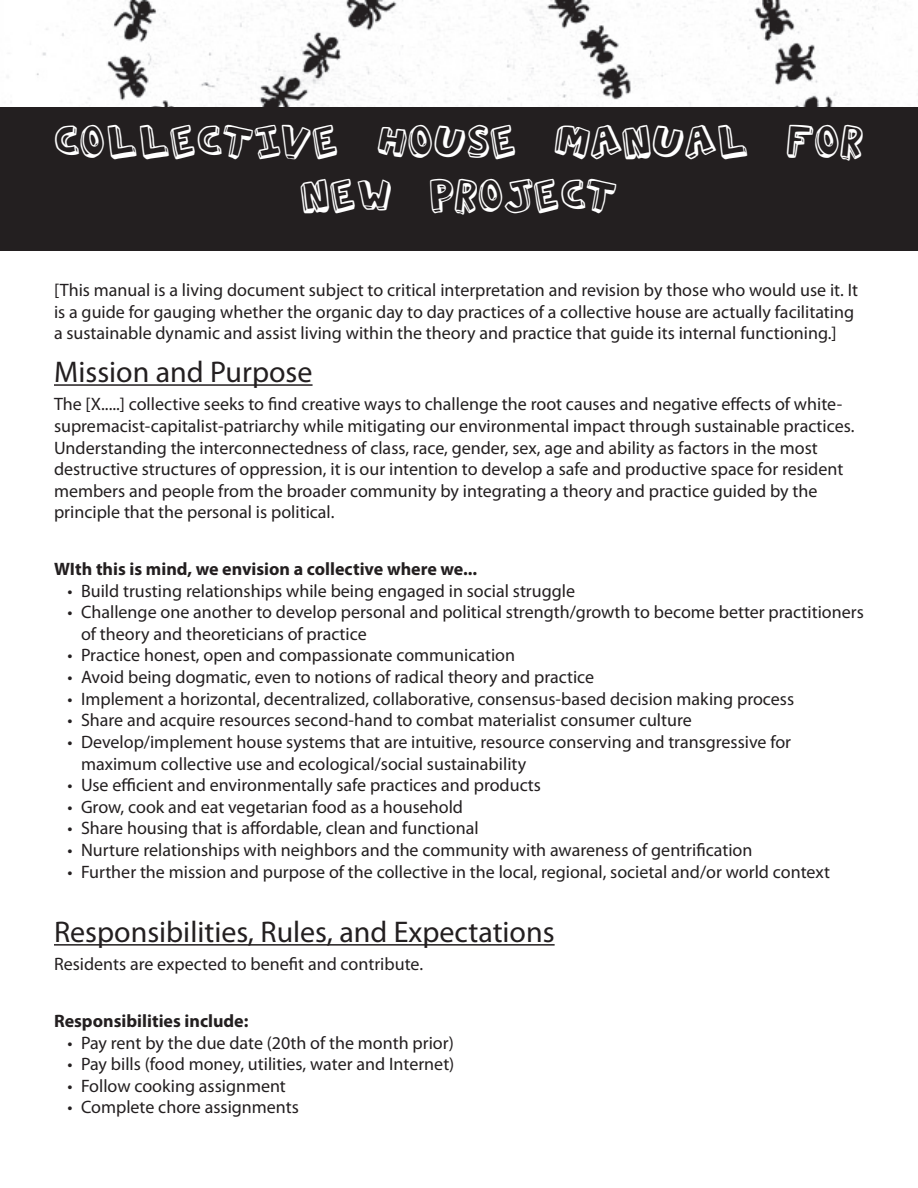
<style>
.page{position:relative;width:918px;height:1188px;background:#fff}
.page>*{position:absolute;margin:0;border:0;box-sizing:border-box;transform-origin:0 0}
.t1{font:45px/54px "Action Jackson";color:#fff;text-align:center}
.t2{font:30px "Myriad Pro";color:#231f20}
.t3{font:18px/21.6px "Myriad Pro";color:#231f20}
.t4{font:700 18px "Myriad Pro";color:#231f20}
</style>
<div class="page">
<div style="left:0;top:107px;width:918px;height:143px;background:#231f20"></div>
<img style="left:11px;top:0;width:895px;height:107px">
<hr style="left:54px;top:384px;width:259px;height:2px;background:#231f20">
<hr style="left:54px;top:944px;width:501px;height:2px;background:#231f20">
<h1 class="t1" style="left:54px;top:118px;width:812px">COLLECTIVE HOUSE MANUAL FOR<br>NEW PROJECT</h1>
<p class="t3" style="left:54px;top:279px;width:806px">[This manual is a living document subject to critical interpretation and revision by those who would use it. It is a guide for gauging whether the organic day to day practices of a collective house are actually facilitating a sustainable dynamic and assist living within the theory and practice that guide its internal functioning.]</p>
<h2 class="t2" style="left:54px;top:353px;width:260px">Mission and Purpose</h2>
<p class="t3" style="left:54px;top:393px;width:802px">The [X.....] collective seeks to find creative ways to challenge the root causes and negative effects of white&shy;supremacist-capitalist-patriarchy while mitigating our environmental impact through sustainable practices.<br>Understanding the interconnectedness of class, race, gender, sex, age and ability as factors in the most destructive structures of oppression, it is our intention to develop a safe and productive space for resident members and people from the broader community by integrating a theory and practice guided by the principle that the personal is political.</p>
<p class="t4" style="left:54px;top:557px;width:425px">WIth this is mind, we envision a collective where we...</p>
<p class="t3" style="left:68px;top:580px;width:509px">• Build trusting relationships while being engaged in social struggle</p>
<p class="t3" style="left:81px;top:601px;width:784px;text-indent:-14px">• Challenge one another to develop personal and political strength/growth to become better practitioners of theory and theoreticians of practice</p>
<p class="t3" style="left:68px;top:644px;width:449px">• Practice honest, open and compassionate communication</p>
<p class="t3" style="left:68px;top:666px;width:528px">• Avoid being dogmatic, even to notions of radical theory and practice</p>
<p class="t3" style="left:68px;top:688px;width:728px">• Implement a horizontal, decentralized, collaborative, consensus-based decision making process</p>
<p class="t3" style="left:68px;top:709px;width:626px">• Share and acquire resources second-hand to combat materialist consumer culture</p>
<p class="t3" style="left:81px;top:731px;width:712px;text-indent:-14px">• Develop/implement house systems that are intuitive, resource conserving and transgressive for maximum collective use and ecological/social sustainability</p>
<p class="t3" style="left:68px;top:774px;width:475px">• Use efficient and environmentally safe practices and products</p>
<p class="t3" style="left:68px;top:796px;width:397px">• Grow, cook and eat vegetarian food as a household</p>
<p class="t3" style="left:68px;top:817px;width:413px">• Share housing that is affordable, clean and functional</p>
<p class="t3" style="left:68px;top:839px;width:687px">• Nurture relationships with neighbors and the community with awareness of gentrification</p>
<p class="t3" style="left:68px;top:860px;width:764px">• Further the mission and purpose of the collective in the local, regional, societal and/or world context</p>
<h2 class="t2" style="left:54px;top:913px;width:502px">Responsibilities, Rules, and Expectations</h2>
<p class="t3" style="left:54px;top:953px;width:371px">Residents are expected to benefit and contribute.</p>
<p class="t4" style="left:54px;top:1009px;width:196px">Responsibilities include:</p>
<p class="t3" style="left:68px;top:1031px;width:388px">• Pay rent by the due date (20th of the month prior)</p>
<p class="t3" style="left:68px;top:1053px;width:388px">• Pay bills (food money, utilities, water and Internet)</p>
<p class="t3" style="left:68px;top:1075px;width:220px">• Follow cooking assignment</p>
<p class="t3" style="left:68px;top:1096px;width:233px">• Complete chore assignments</p>
</div>
